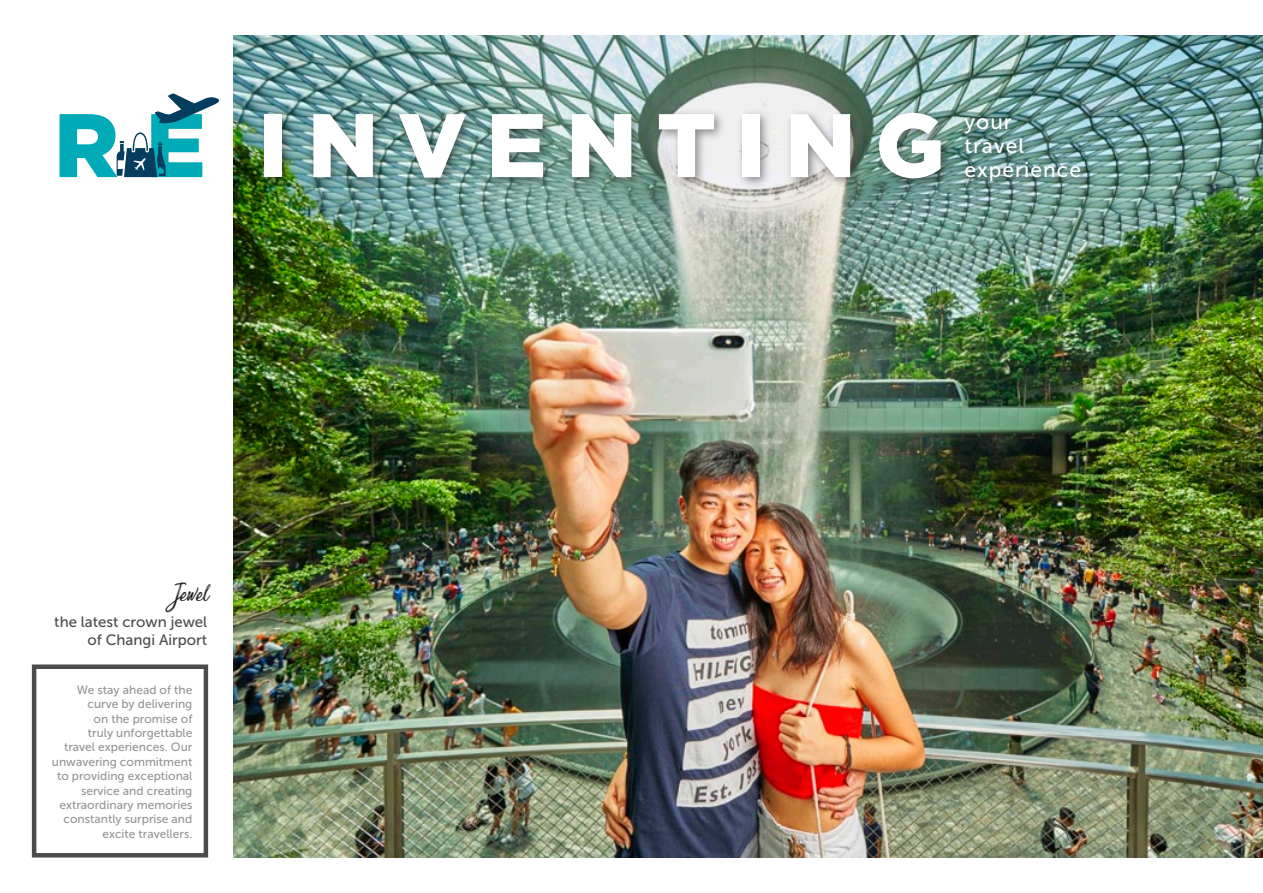
<style>
.page{position:relative;width:1263px;height:893px;background:#fff}
.page>*{position:absolute;margin:0;border:0;box-sizing:border-box;transform-origin:0 0}
.t1{font:900 90px "Gotham";letter-spacing:.22em;color:#fff}
.t2{font:900 90px "Gotham";color:#00aab6}
.t3{font:31.5px "Sensations and Qualities";color:#231f20}
.t4{font:21px "Museo Sans 500";letter-spacing:.05em;color:#fff}
.t5{font:15px/18px "Museo Sans 500";color:#4b4c4d;text-align:right}
.t6{font:12px/14.4px "Museo Sans 500";color:#939598;text-align:right}
</style>
<div class="page">
<img style="left:234px;top:35px;width:1029px;height:822px">
<div style="left:258px;top:106px;width:695px;height:84px;background:#231f20;opacity:.5"></div>
<div style="left:960px;top:114px;width:130px;height:78px;background:#231f20;opacity:.5"></div>
<svg style="left:117px;top:132px;width:49px;height:45px"></svg>
<svg style="left:155px;top:93px;width:64px;height:31px"></svg>
<div style="left:32px;top:664px;width:176px;height:193px;border:4px solid #4b4c4d"></div>
<p class="t2" style="left:54px;top:83px;width:153px">R E</p>
<p class="t1" style="left:259px;top:83px;width:688px">INVENTING</p>
<p class="t4" style="left:964px;top:110px;width:49px">your</p>
<p class="t4" style="left:964px;top:134px;width:61px">travel</p>
<p class="t4" style="left:964px;top:158px;width:118px">experience</p>
<p class="t3" style="left:174px;top:578px;width:38px">Jewel</p>
<p class="t5" style="left:54px;top:613px;width:154px">the latest crown jewel of Changi Airport</p>
<p class="t6" style="left:52px;top:683px;width:142px">We stay ahead of the curve by delivering<br>on the promise of<br>truly unforgettable<br>travel experiences. Our unwavering commitment to providing exceptional service and creating extraordinary memories constantly surprise and excite travellers.</p>
</div>
